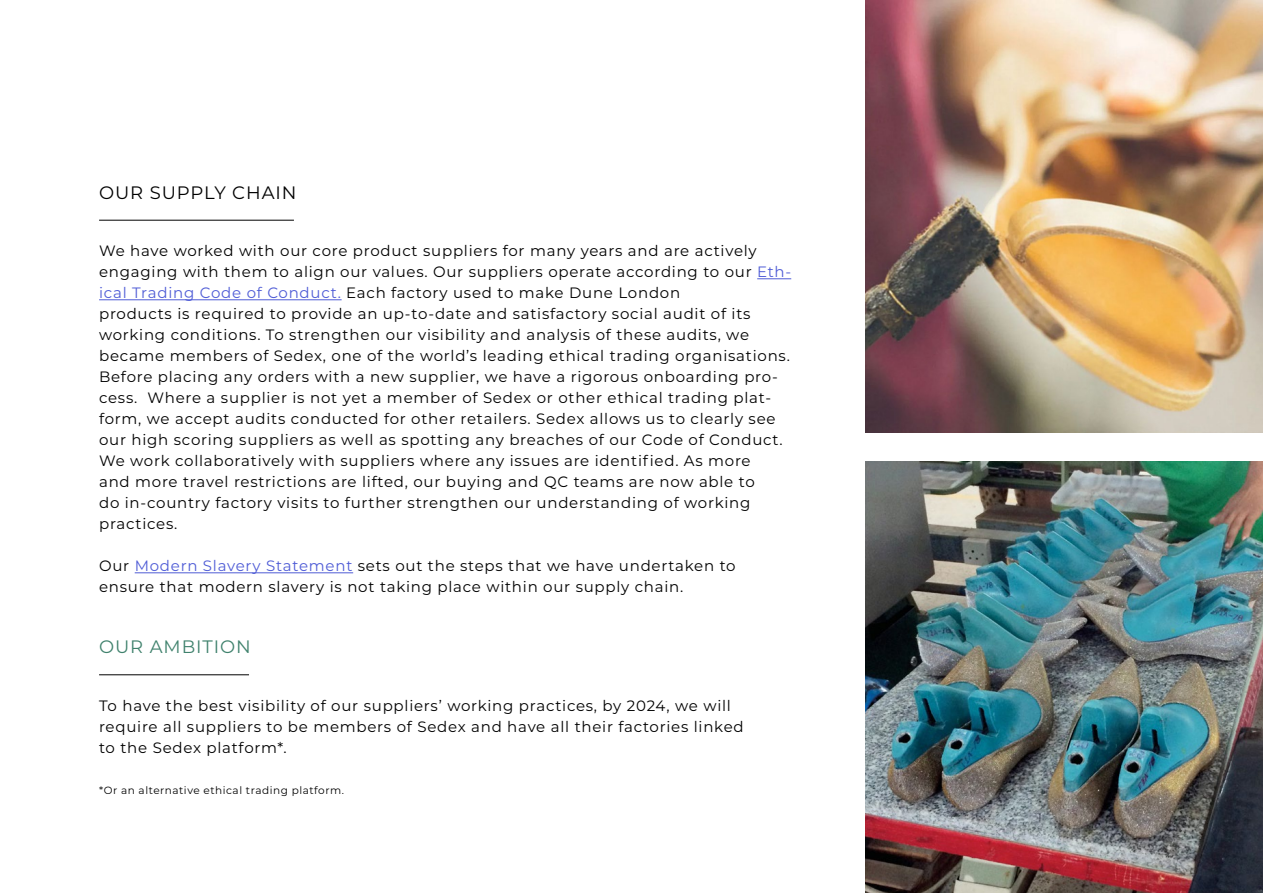
<style>
.page{position:relative;width:1263px;height:893px;background:#fff}
.page>*{position:absolute;margin:0;border:0;box-sizing:border-box;transform-origin:0 0}
.t1{font:18px "Montserrat";letter-spacing:.05em;color:#000}
.t2{font:18px "Montserrat";letter-spacing:.05em;color:#40826d}
.t3{font:15px/21px "Montserrat";letter-spacing:.05em;color:#000}
.t4{font:10.5px "Montserrat";letter-spacing:.05em;color:#000}
.s1{color:#4f5cd6}
</style>
<div class="page">
<hr style="left:757px;top:278px;width:34px;height:1px;background:#4f5cd6">
<hr style="left:99px;top:299px;width:243px;height:1px;background:#4f5cd6">
<hr style="left:135px;top:572px;width:218px;height:1px;background:#4f5cd6">
<hr style="left:99px;top:220px;width:195px;height:1px;background:#000">
<hr style="left:99px;top:674px;width:150px;height:1px;background:#000">
<img style="left:865px;top:1px;width:398px;height:431px">
<img style="left:865px;top:461px;width:398px;height:432px">
<p class="t1" style="left:99px;top:180px;width:199px">OUR SUPPLY CHAIN</p>
<p class="t3" style="left:99px;top:240px;width:694px">We have worked with our core product suppliers for many years and are actively engaging with them to align our values. Our suppliers operate according to our <span class="s1">Eth&shy;ical Trading Code of Conduct.</span> Each factory used to make Dune London<br>products is required to provide an up-to-date and satisfactory social audit of its working conditions. To strengthen our visibility and analysis of these audits, we became members of Sedex, one of the world’s leading ethical trading organisations.<br>Before placing any orders with a new supplier, we have a rigorous onboarding pro&shy;cess. Where a supplier is not yet a member of Sedex or other ethical trading plat&shy;form, we accept audits conducted for other retailers. Sedex allows us to clearly see our high scoring suppliers as well as spotting any breaches of our Code of Conduct.<br>We work collaboratively with suppliers where any issues are identified. As more<br>and more travel restrictions are lifted, our buying and QC teams are now able to<br>do in-country factory visits to further strengthen our understanding of working practices.</p>
<p class="t3" style="left:99px;top:555px;width:638px">Our <span class="s1">Modern Slavery Statement</span> sets out the steps that we have undertaken to ensure that modern slavery is not taking place within our supply chain.</p>
<p class="t2" style="left:99px;top:634px;width:153px">OUR AMBITION</p>
<p class="t3" style="left:99px;top:694px;width:646px">To have the best visibility of our suppliers’ working practices, by 2024, we will require all suppliers to be members of Sedex and have all their factories linked to the Sedex platform*.</p>
<p class="t4" style="left:99px;top:783px;width:246px">*Or an alternative ethical trading platform.</p>
</div>
